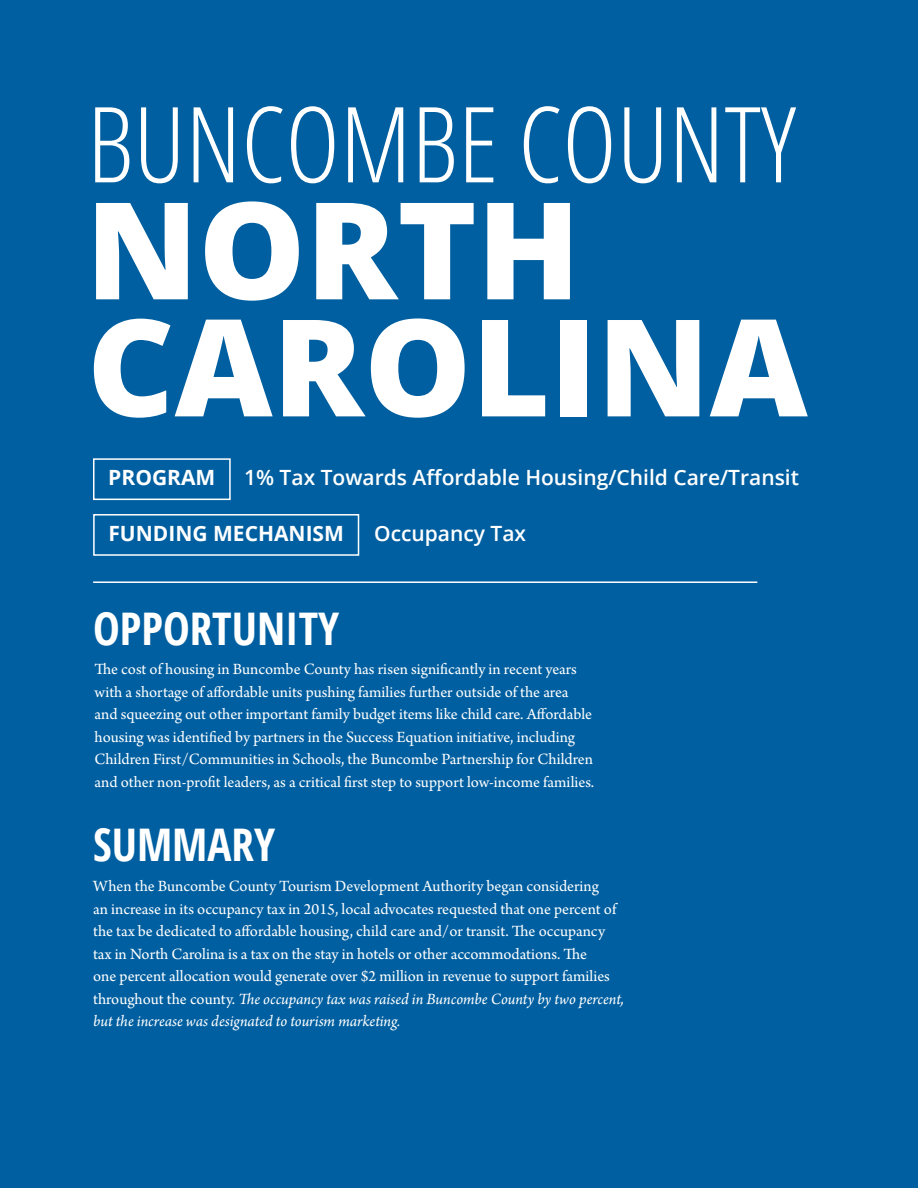
<style>
.page{position:relative;width:918px;height:1188px;background:#005fa0}
.page>*{position:absolute;margin:0;border:0;box-sizing:border-box;transform-origin:0 0}
.t1{font:800 135px/117px "Open Sans";color:#fff}
.t2{font:300 condensed 105px "Open Sans";color:#fff}
.t3{font:700 condensed 45px "Open Sans";color:#fff}
.t4{font:600 21px "Open Sans";color:#fff}
.t5{font:700 21px "Open Sans";color:#fff}
.t6{font:16.5px/22.5px "Arno Pro";color:#fff}
.s1{font-style:italic}
</style>
<div class="page">
<hr style="left:93px;top:581px;width:664px;height:2px;background:#fff">
<div style="left:93px;top:514px;width:266px;height:42px;border:2px solid #fff"></div>
<div style="left:93px;top:458px;width:138px;height:42px;border:2px solid #fff"></div>
<h2 class="t2" style="left:87px;top:73px;width:711px">BUNCOMBE COUNTY</h2>
<h1 class="t1" style="left:86px;top:185px;width:724px">NORTH<br>CAROLINA</h1>
<p class="t4" style="left:244px;top:463px;width:557px">1% Tax Towards Affordable Housing/Child Care/Transit</p>
<p class="t5" style="left:108px;top:518px;width:237px">FUNDING MECHANISM</p>
<p class="t5" style="left:108px;top:462px;width:109px">PROGRAM</p>
<p class="t4" style="left:374px;top:519px;width:153px">Occupancy Tax</p>
<h3 class="t3" style="left:93px;top:598px;width:248px">OPPORTUNITY</h3>
<p class="t6" style="left:94px;top:659px;width:501px">The cost of housing in Buncombe County has risen significantly in recent years with a shortage of affordable units pushing families further outside of the area and squeezing out other important family budget items like child care. Affordable housing was identified by partners in the Success Equation initiative, including Children First/Communities in Schools, the Buncombe Partnership for Children and other non-profit leaders, as a critical first step to support low-income families.</p>
<h3 class="t3" style="left:93px;top:813px;width:184px">SUMMARY</h3>
<p class="t6" style="left:93px;top:876px;width:532px">When the Buncombe County Tourism Development Authority began considering<br>an increase in its occupancy tax in 2015, local advocates requested that one percent of the tax be dedicated to affordable housing, child care and/or transit. The occupancy tax in North Carolina is a tax on the stay in hotels or other accommodations. The<br>one percent allocation would generate over $2 million in revenue to support families throughout the county. <span class="s1">The occupancy tax was raised in Buncombe County by two percent, but the increase was designated to tourism marketing.</span></p>
</div>
